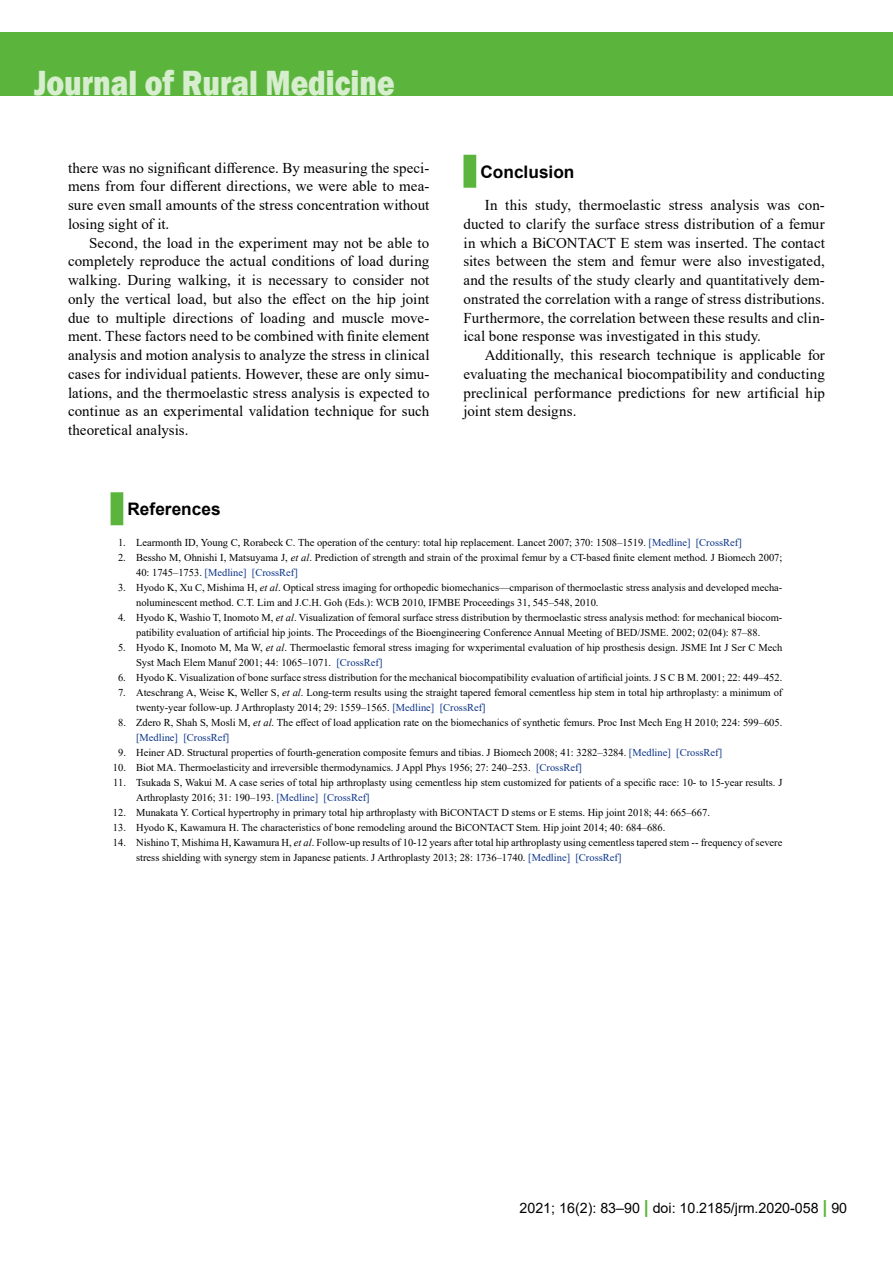
<style>
.page{position:relative;width:893px;height:1263px;background:#fff}
.page>*{position:absolute;margin:0;border:0;box-sizing:border-box;transform-origin:0 0}
.t1{font:800 36px "Franklin Gothic";color:#d6edce;scale:.83 1}
.t2{font:700 17.25px "Arial";color:#000}
.t3{font:15px/18.8px "Times New Roman";letter-spacing:.005em;color:#000;text-align:justify}
.t4{font:14.25px "Arial";color:#000}
.t5{font:10.5px/15px "Times New Roman";color:#000}
.s1{color:#0c3388}
.s2{font-style:italic}
.s3{font-weight:700;font-size:18px;color:#5bb53c}
</style>
<div class="page">
<div style="left:0;top:32px;width:893px;height:64px;background:#5bb53c"></div>
<div style="left:463px;top:155px;width:13px;height:33px;background:#5bb53c"></div>
<div style="left:111px;top:492px;width:12px;height:33px;background:#5bb53c"></div>
<h1 class="t1" style="left:34px;top:59px;width:436px">Journal of Rural Medicine</h1>
<h3 class="t3" style="left:68px;top:158px;width:363px">there was no significant difference. By measuring the speci&shy;mens from four different directions, we were able to mea&shy;sure even small amounts of the stress concentration without losing sight of it.</h3>
<p class="t3" style="left:68px;top:233px;width:363px;text-indent:21px">Second, the load in the experiment may not be able to completely reproduce the actual conditions of load during walking. During walking, it is necessary to consider not only the vertical load, but also the effect on the hip joint due to multiple directions of loading and muscle move&shy;ment. These factors need to be combined with finite element analysis and motion analysis to analyze the stress in clinical cases for individual patients. However, these are only simu&shy;lations, and the thermoelastic stress analysis is expected to continue as an experimental validation technique for such theoretical analysis.</p>
<h2 class="t2" style="left:480px;top:160px;width:95px">Conclusion</h2>
<p class="t3" style="left:463px;top:195px;width:363px;text-indent:21px">In this study, thermoelastic stress analysis was con&shy;ducted to clarify the surface stress distribution of a femur in which a BiCONTACT E stem was inserted. The contact sites between the stem and femur were also investigated, and the results of the study clearly and quantitatively dem&shy;onstrated the correlation with a range of stress distributions.<br>Furthermore, the correlation between these results and clin&shy;ical bone response was investigated in this study.</p>
<h3 class="t3" style="left:463px;top:345px;width:363px;text-indent:21px">Additionally, this research technique is applicable for evaluating the mechanical biocompatibility and conducting preclinical performance predictions for new artificial hip joint stem designs.</h3>
<h2 class="t2" style="left:128px;top:497px;width:95px">References</h2>
<p class="t5" style="left:118px;top:535px;width:625px">1. Learmonth ID, Young C, Rorabeck C. The operation of the century: total hip replacement. Lancet 2007; 370: 1508–1519. <span class="s1">[Medline] [CrossRef]</span></p>
<p class="t5" style="left:136px;top:550px;width:648px;text-indent:-18px">2. Bessho M, Ohnishi I, Matsuyama J, <span class="s2">et al</span>. Prediction of strength and strain of the proximal femur by a CT-based finite element method. J Biomech 2007;<br>40: 1745–1753. <span class="s1">[Medline] [CrossRef]</span></p>
<p class="t5" style="left:136px;top:580px;width:648px;text-indent:-18px">3. Hyodo K, Xu C, Mishima H, <span class="s2">et al</span>. Optical stress imaging for orthopedic biomechanics—cmparison of thermoelastic stress analysis and developed mecha&shy;noluminescent method. C.T. Lim and J.C.H. Goh (Eds.): WCB 2010, IFMBE Proceedings 31, 545–548, 2010.</p>
<p class="t5" style="left:118px;top:610px;width:666px;text-align:center">4. Hyodo K, Washio T, Inomoto M, <span class="s2">et al</span>. Visualization of femoral surface stress distribution by thermoelastic stress analysis method: for mechanical biocom&shy;patibility evaluation of artificial hip joints. The Proceedings of the Bioengineering Conference Annual Meeting of BED/JSME. 2002; 02(04): 87–88.</p>
<p class="t5" style="left:136px;top:640px;width:648px;text-indent:-18px">5. Hyodo K, Inomoto M, Ma W, <span class="s2">et al</span>. Thermoelastic femoral stress imaging for wxperimental evaluation of hip prosthesis design. JSME Int J Ser C Mech<br>Syst Mach Elem Manuf 2001; 44: 1065–1071. <span class="s1">[CrossRef]</span></p>
<p class="t5" style="left:118px;top:670px;width:666px">6. Hyodo K. Visualization of bone surface stress distribution for the mechanical biocompatibility evaluation of artificial joints. J S C B M. 2001; 22: 449–452.</p>
<p class="t5" style="left:136px;top:685px;width:648px;text-indent:-18px">7. Ateschrang A, Weise K, Weller S, <span class="s2">et al</span>. Long-term results using the straight tapered femoral cementless hip stem in total hip arthroplasty: a minimum of twenty-year follow-up. J Arthroplasty 2014; 29: 1559–1565. <span class="s1">[Medline] [CrossRef]</span></p>
<p class="t5" style="left:136px;top:715px;width:648px;text-indent:-18px">8. Zdero R, Shah S, Mosli M, <span class="s2">et al</span>. The effect of load application rate on the biomechanics of synthetic femurs. Proc Inst Mech Eng H 2010; 224: 599–605. <span class="s1">[Medline] [CrossRef]</span></p>
<p class="t5" style="left:118px;top:745px;width:606px">9. Heiner AD. Structural properties of fourth-generation composite femurs and tibias. J Biomech 2008; 41: 3282–3284. <span class="s1">[Medline] [CrossRef]</span></p>
<p class="t5" style="left:113px;top:760px;width:471px">10. Biot MA. Thermoelasticity and irreversible thermodynamics. J Appl Phys 1956; 27: 240–253. <span class="s1">[CrossRef]</span></p>
<p class="t5" style="left:136px;top:775px;width:648px;text-indent:-23px">11. Tsukada S, Wakui M. A case series of total hip arthroplasty using cementless hip stem customized for patients of a specific race: 10- to 15-year results. J<br>Arthroplasty 2016; 31: 190–193. <span class="s1">[Medline] [CrossRef]</span></p>
<p class="t5" style="left:113px;top:805px;width:599px">12. Munakata Y. Cortical hypertrophy in primary total hip arthroplasty with BiCONTACT D stems or E stems. Hip joint 2018; 44: 665–667.</p>
<p class="t5" style="left:113px;top:820px;width:554px">13. Hyodo K, Kawamura H. The characteristics of bone remodeling around the BiCONTACT Stem. Hip joint 2014; 40: 684–686.</p>
<p class="t5" style="left:136px;top:835px;width:648px;text-indent:-23px">14. Nishino T, Mishima H, Kawamura H, <span class="s2">et al</span>. Follow-up results of 10-12 years after total hip arthroplasty using cementless tapered stem -- frequency of severe stress shielding with synergy stem in Japanese patients. J Arthroplasty 2013; 28: 1736–1740. <span class="s1">[Medline] [CrossRef]</span></p>
<h3 class="t4" style="left:519px;top:1198px;width:329px">2021; 16(2): 83–90 <span class="s3">|</span> doi: 10.2185/jrm.2020-058 <span class="s3">|</span> 90</h3>
</div>
